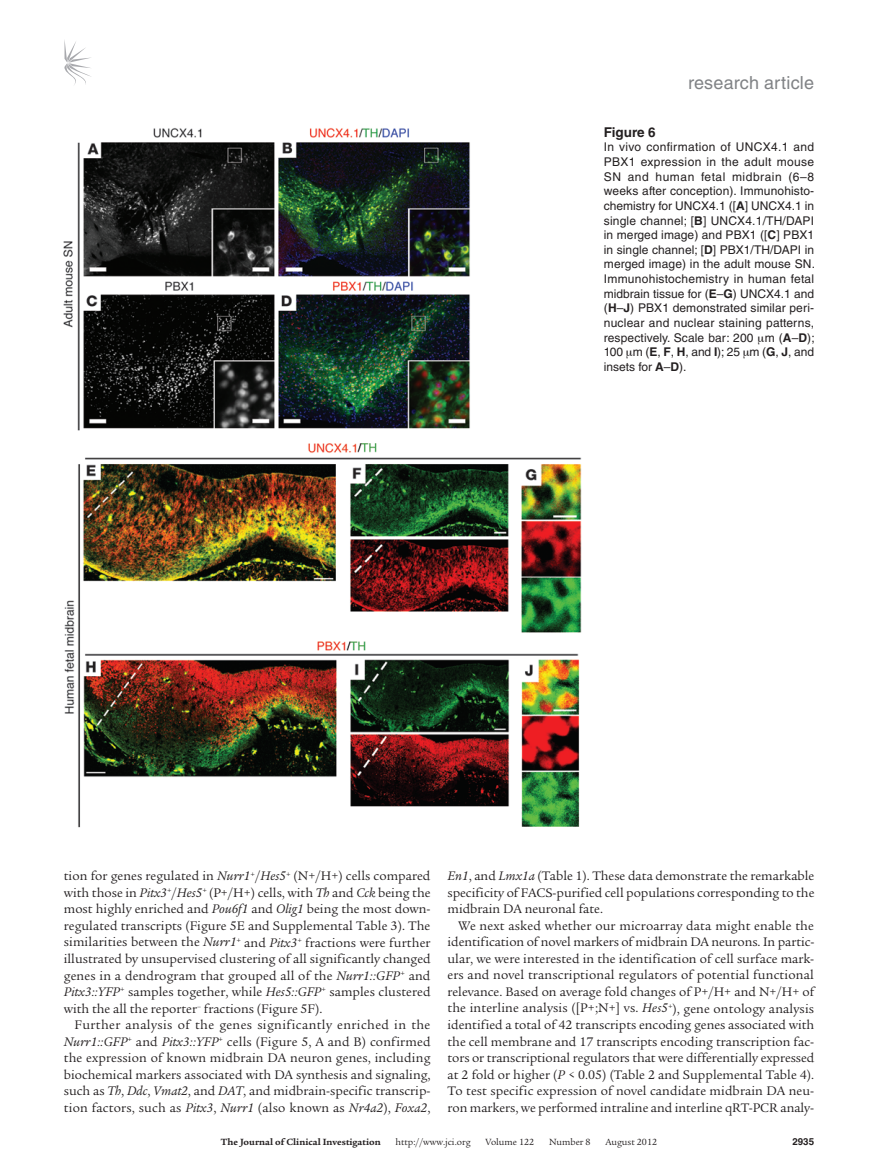
<style>
.page{position:relative;width:878px;height:1175px;background:#fff}
.page>*{position:absolute;margin:0;border:0;box-sizing:border-box;transform-origin:0 0}
.t1{font:18px "Helvetica LT Std";letter-spacing:.01em;color:#808285}
.t2{font:13.5px/16.5px "Legacy Serif Std";color:#231f20;text-align:justify}
.t3{font:700 13.5px "Helvetica LT Std";color:#231f20}
.t4{font:12px/14.7px "Helvetica LT Std";letter-spacing:.01em;color:#231f20}
.t5{font:9.75px "Legacy Serif Std";color:#231f20}
.t6{font:700 9.75px "Legacy Serif Std";color:#231f20}
.t7{font:700 9.75px "Helvetica LT Std";color:#231f20}
.s1{font-weight:700}
.s2{font-style:italic}
</style>
<div class="page">
<svg style="left:64px;top:40px;width:27px;height:45px"></svg>
<img style="left:63px;top:127px;width:519px;height:701px">
<h1 class="t1" style="left:688px;top:73px;width:127px">research article</h1>
<p class="t3" style="left:604px;top:124px;width:53px">Figure 6</p>
<p class="t4" style="left:604px;top:140px;width:212px">In vivo confirmation of UNCX4.1 and PBX1 expression in the adult mouse SN and human fetal midbrain (6–8 weeks after conception). Immunohisto&shy;chemistry for UNCX4.1 ([<span class="s1">A</span>] UNCX4.1 in single channel; [<span class="s1">B</span>] UNCX4.1/TH/DAPI in merged image) and PBX1 ([<span class="s1">C</span>] PBX1 in single channel; [<span class="s1">D</span>] PBX1/TH/DAPI in merged image) in the adult mouse SN.<br>Immunohistochemistry in human fetal midbrain tissue for (<span class="s1">E</span>–<span class="s1">G</span>) UNCX4.1 and (<span class="s1">H</span>–<span class="s1">J</span>) PBX1 demonstrated similar peri&shy;nuclear and nuclear staining patterns, respectively. Scale bar: 200 m (<span class="s1">A</span>–<span class="s1">D</span>); 100 m (<span class="s1">E</span>, <span class="s1">F</span>, <span class="s1">H</span>, and <span class="s1">I</span>); 25 m (<span class="s1">G</span>, <span class="s1">J</span>, and insets for <span class="s1">A</span>–<span class="s1">D</span>).</p>
<p class="t2" style="left:64px;top:868px;width:368px">tion for genes regulated in <span class="s2">Nurr1</span><sup>+</sup>/<span class="s2">Hes5</span><sup>+</sup> (N+/H+) cells compared with those in <span class="s2">Pitx3</span><sup>+</sup>/<span class="s2">Hes5</span><sup>+</sup> (P+/H+) cells, with <span class="s2">Th</span> and <span class="s2">Cck</span> being the most highly enriched and <span class="s2">Pou6f1</span> and <span class="s2">Olig1</span> being the most down&shy;regulated transcripts (Figure 5E and Supplemental Table 3). The similarities between the <span class="s2">Nurr1</span><sup>+</sup> and <span class="s2">Pitx3</span><sup>+</sup> fractions were further illustrated by unsupervised clustering of all significantly changed genes in a dendrogram that grouped all of the <span class="s2">Nurr1::GFP</span><sup>+</sup> and <span class="s2">Pitx3::YFP</span><sup>+</sup> samples together, while <span class="s2">Hes5::GFP</span><sup>+</sup> samples clustered with the all the reporter<sup>–</sup> fractions (Figure 5F).</p>
<p class="t2" style="left:64px;top:1016px;width:368px;text-indent:11px">Further analysis of the genes significantly enriched in the <span class="s2">Nurr1::GFP</span><sup>+</sup> and <span class="s2">Pitx3::YFP</span><sup>+</sup> cells (Figure 5, A and B) confirmed the expression of known midbrain DA neuron genes, including biochemical markers associated with DA synthesis and signaling, such as <span class="s2">Th</span>, <span class="s2">Ddc</span>, <span class="s2">Vmat2</span>, and <span class="s2">DAT</span>, and midbrain-specific transcrip&shy;tion factors, such as <span class="s2">Pitx3</span>, <span class="s2">Nurr1</span> (also known as <span class="s2">Nr4a2</span>), <span class="s2">Foxa2</span>,</p>
<p class="t2" style="left:447px;top:868px;width:368px"><span class="s2">En1</span>, and <span class="s2">Lmx1a</span> (Table 1). These data demonstrate the remarkable specificity of FACS-purified cell populations corresponding to the midbrain DA neuronal fate.</p>
<p class="t2" style="left:447px;top:917px;width:368px;text-indent:11px">We next asked whether our microarray data might enable the identification of novel markers of midbrain DA neurons. In partic&shy;ular, we were interested in the identification of cell surface mark&shy;ers and novel transcriptional regulators of potential functional relevance. Based on average fold changes of P+/H+ and N+/H+ of the interline analysis ([P+;N+] vs. <span class="s2">Hes5</span><sup>+</sup>), gene ontology analysis identified a total of 42 transcripts encoding genes associated with the cell membrane and 17 transcripts encoding transcription fac&shy;tors or transcriptional regulators that were differentially expressed at 2 fold or higher (<span class="s2">P</span> &lt; 0.05) (Table 2 and Supplemental Table 4).<br>To test specific expression of novel candidate midbrain DA neu&shy;ron markers, we performed intraline and interline qRT-PCR analy-</p>
<p class="t6" style="left:221px;top:1135px;width:161px">The Journal of Clinical Investigation</p>
<p class="t5" style="left:395px;top:1136px;width:77px">http://www.jci.org</p>
<p class="t5" style="left:485px;top:1136px;width:50px">Volume 122</p>
<p class="t5" style="left:549px;top:1136px;width:43px">Number 8</p>
<p class="t5" style="left:605px;top:1136px;width:53px">August 2012</p>
<p class="t7" style="left:792px;top:1135px;width:23px">2935</p>
</div>
